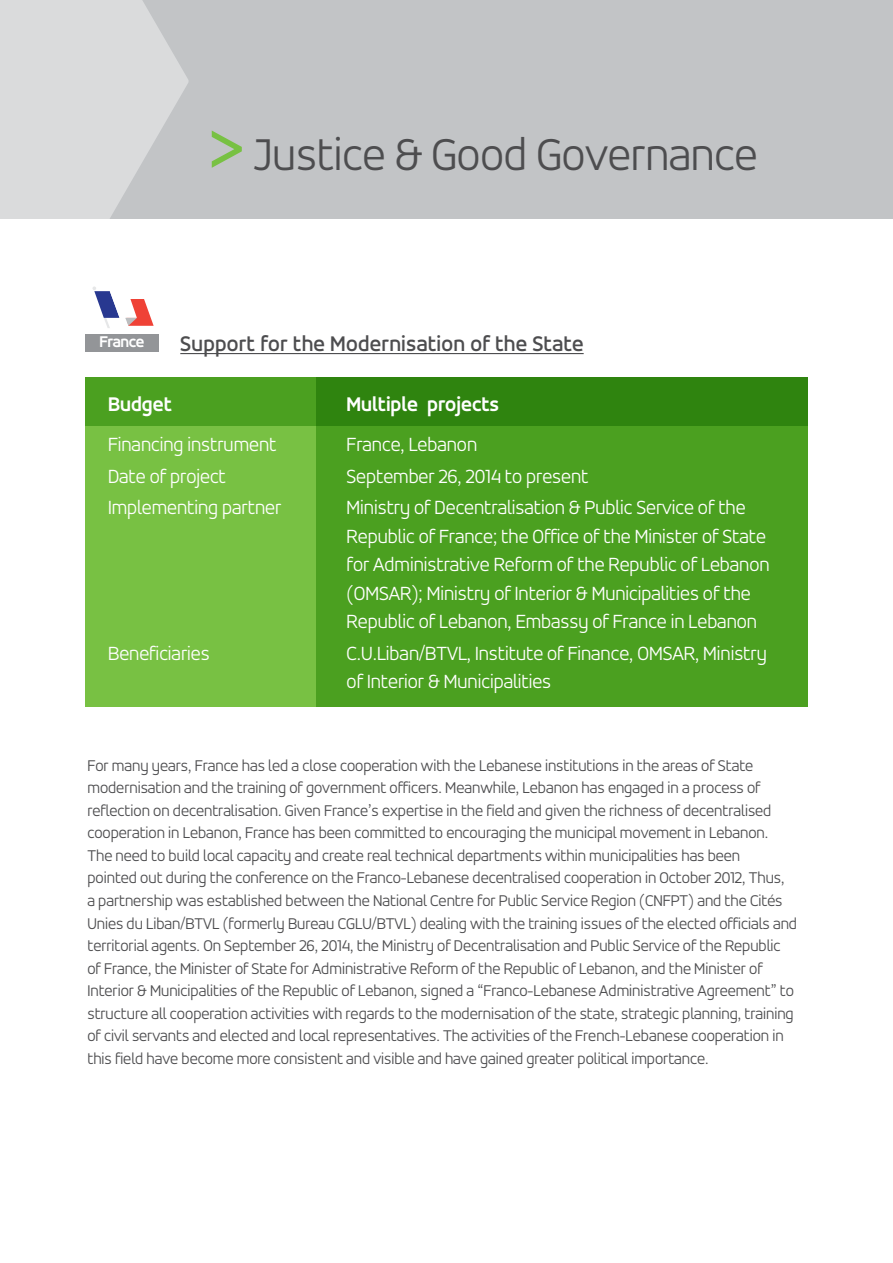
<style>
.page{position:relative;width:893px;height:1263px;background:#fff}
.page>*{position:absolute;margin:0;border:0;box-sizing:border-box;transform-origin:0 0}
.t1{font:300 47.25px "Accord Alt";color:#4d4d4f}
.t2{font:500 22.5px "Accord Alt";letter-spacing:.01em;color:#4d4d4f}
.t3{font:700 21px "Accord Alt";color:#fff}
.t4{font:300 20.25px/28.5px "Accord Alt";color:#fff}
.t5{font:300 16.5px/22.5px "Accord Alt";color:#4d4d4f}
.t6{font:700 16.5px "Accord Alt";letter-spacing:-.02em;color:#fff}
.s1{font-weight:700;font-size:63px;color:#78c143}
</style>
<div class="page">
<div style="left:0;top:0;width:893px;height:218px;background:#c2c4c6"></div>
<svg style="left:0;top:0;width:189px;height:219px"></svg>
<hr style="left:180px;top:353px;width:404px;height:1px;background:#4d4d4f">
<div style="left:85px;top:377px;width:723px;height:330px;background:#78c143"></div>
<div style="left:317px;top:377px;width:491px;height:330px;background:#4ba020"></div>
<svg style="left:85px;top:377px;width:723px;height:49px;background:#378c14"></svg>
<div style="left:85px;top:334px;width:74px;height:17px;background:#939598"></div>
<svg style="left:92px;top:286px;width:62px;height:42px"></svg>
<h1 class="t1" style="left:209px;top:127px;width:550px"><span class="s1">&gt;</span> Justice &amp; Good Governance</h1>
<p class="t6" style="left:99px;top:332px;width:47px">France</p>
<h2 class="t2" style="left:180px;top:331px;width:405px">Support for the Modernisation of the State</h2>
<p class="t3" style="left:108px;top:392px;width:65px">Budget</p>
<p class="t3" style="left:347px;top:392px;width:154px">Multiple projects</p>
<p class="t4" style="left:108px;top:430px;width:170px">Financing instrument</p>
<p class="t4" style="left:347px;top:430px;width:132px">France, Lebanon</p>
<p class="t4" style="left:108px;top:462px;width:119px">Date of project</p>
<p class="t4" style="left:347px;top:462px;width:243px">September 26, 2014 to present</p>
<p class="t4" style="left:108px;top:493px;width:175px">Implementing partner</p>
<p class="t4" style="left:347px;top:493px;width:424px">Ministry of Decentralisation &amp; Public Service of the Republic of France; the Office of the Minister of State for Administrative Reform of the Republic of Lebanon (OMSAR); Ministry of Interior &amp; Municipalities of the Republic of Lebanon, Embassy of France in Lebanon</p>
<p class="t4" style="left:108px;top:639px;width:103px">Beneficiaries</p>
<p class="t4" style="left:347px;top:639px;width:422px">C.U.Liban/BTVL, Institute of Finance, OMSAR, Ministry of Interior &amp; Municipalities</p>
<p class="t5" style="left:87px;top:754px;width:711px">For many years, France has led a close cooperation with the Lebanese institutions in the areas of State modernisation and the training of government officers. Meanwhile, Lebanon has engaged in a process of reflection on decentralisation. Given France’s expertise in the field and given the richness of decentralised cooperation in Lebanon, France has been committed to encouraging the municipal movement in Lebanon.<br>The need to build local capacity and create real technical departments within municipalities has been<br>pointed out during the conference on the Franco-Lebanese decentralised cooperation in October 2012, Thus,<br>a partnership was established between the National Centre for Public Service Region (CNFPT) and the Cités Unies du Liban/BTVL (formerly Bureau CGLU/BTVL) dealing with the training issues of the elected officials and territorial agents. On September 26, 2014, the Ministry of Decentralisation and Public Service of the Republic of France, the Minister of State for Administrative Reform of the Republic of Lebanon, and the Minister of Interior &amp; Municipalities of the Republic of Lebanon, signed a “Franco-Lebanese Administrative Agreement” to structure all cooperation activities with regards to the modernisation of the state, strategic planning, training of civil servants and elected and local representatives. The activities of the French-Lebanese cooperation in this field have become more consistent and visible and have gained greater political importance.</p>
</div>
